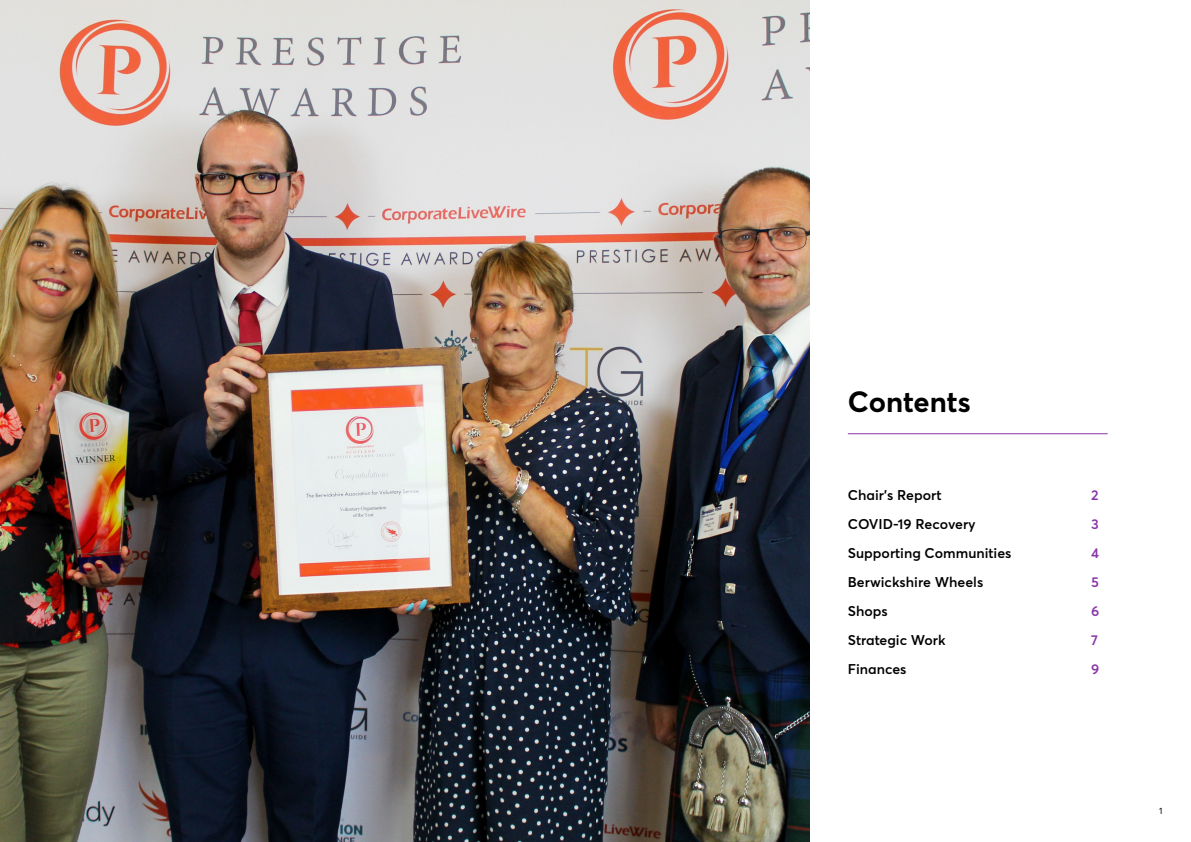
<style>
.page{position:relative;width:1191px;height:842px;background:#fff}
.page>*{position:absolute;margin:0;border:0;box-sizing:border-box;transform-origin:0 0}
.t1{font:700 29px "Averta";color:#000}
.t2{font:600 14px/29px "Averta";color:#000}
.t3{font:600 14px/29px "Averta";color:#8935a7;text-align:justify}
.t4{font:9px "Averta";color:#000}
</style>
<div class="page">
<img style="left:595px;top:0;width:214px;height:842px">
<hr style="left:848px;top:433px;width:259px;height:1px;background:#8935a7">
<img style="left:0;top:0;width:595px;height:842px">
<h1 class="t1" style="left:848px;top:383px;width:124px">Contents</h1>
<p class="t2" style="left:848px;top:480px;width:165px">Chair’s Report<br>COVID-19 Recovery<br>Supporting Communities<br>Berwickshire Wheels<br>Shops<br>Strategic Work<br>Finances</p>
<p class="t3" style="left:1091px;top:480px;width:10px">2<br>3<br>4<br>5<br>6<br>7<br>9</p>
<p class="t4" style="left:1159px;top:805px;width:5px">1</p>
</div>
